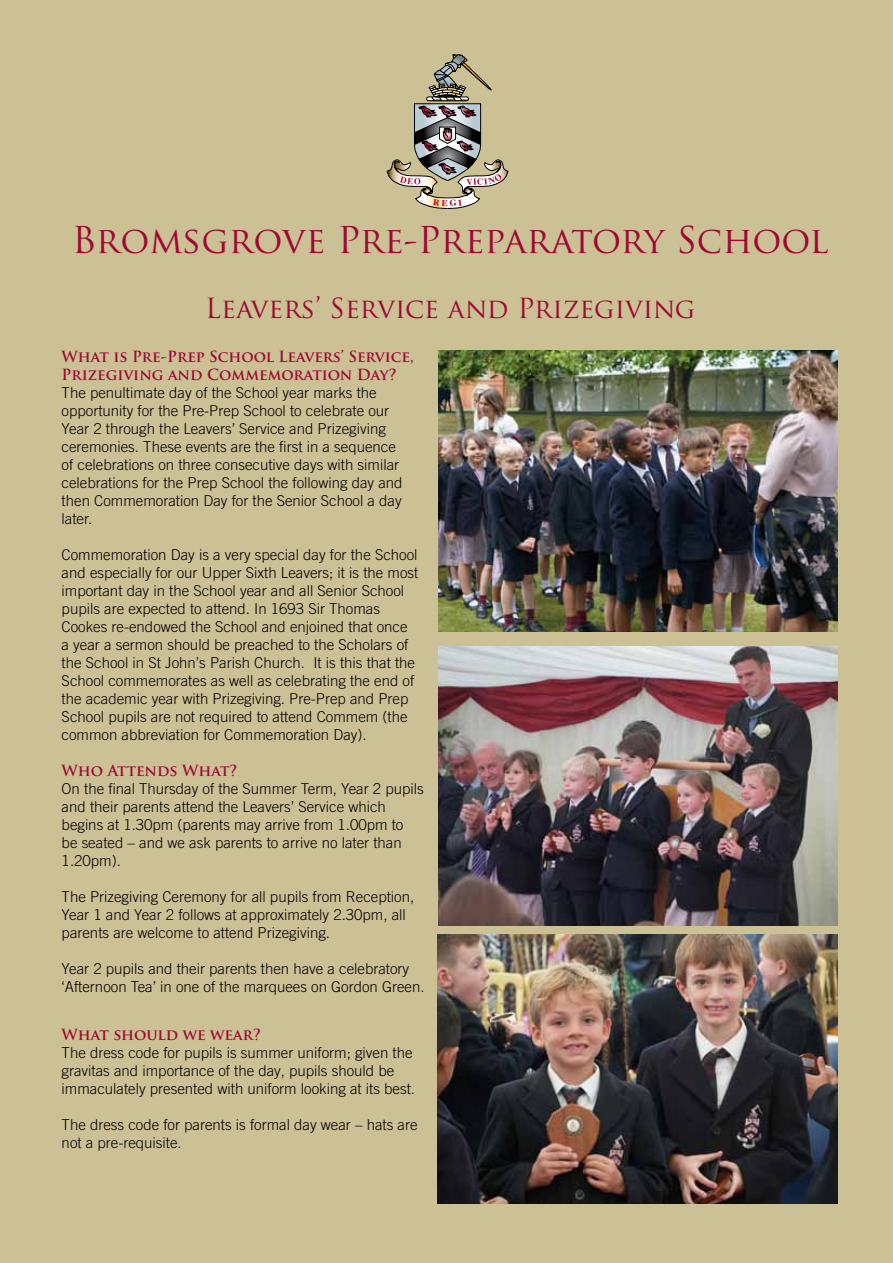
<style>
.page{position:relative;width:893px;height:1263px;background:#ccc095}
.page>*{position:absolute;margin:0;border:0;box-sizing:border-box;transform-origin:0 0}
.t1{font:36px "Trajan Pro";color:#9d0933}
.t2{font:27px "Trajan Pro";color:#9d0933}
.t3{font:300 15px/18px "Trade Gothic LT Com";color:#000}
.t4{font:700 15px/18px "Trajan Pro";color:#9d0933}
</style>
<div class="page">
<img style="left:438px;top:351px;width:400px;height:280px">
<img style="left:438px;top:646px;width:399px;height:280px">
<img style="left:438px;top:934px;width:399px;height:269px">
<svg style="left:387px;top:54px;width:121px;height:155px"></svg>
<h1 class="t1" style="left:72px;top:217px;width:759px">Bromsgrove Pre-Preparatory School</h1>
<h2 class="t2" style="left:205px;top:291px;width:492px">Leavers’ Service and Prizegiving</h2>
<p class="t4" style="left:62px;top:348px;width:354px">What is Pre-Prep School Leavers’ Service,<br>Prizegiving and Commemoration Day?</p>
<p class="t3" style="left:62px;top:384px;width:342px">The penultimate day of the School year marks the opportunity for the Pre-Prep School to celebrate our Year 2 through the Leavers’ Service and Prizegiving ceremonies. These events are the first in a sequence of celebrations on three consecutive days with similar celebrations for the Prep School the following day and then Commemoration Day for the Senior School a day later.</p>
<p class="t3" style="left:62px;top:546px;width:358px">Commemoration Day is a very special day for the School and especially for our Upper Sixth Leavers; it is the most important day in the School year and all Senior School pupils are expected to attend. In 1693 Sir Thomas Cookes re-endowed the School and enjoined that once a year a sermon should be preached to the Scholars of the School in St John’s Parish Church. It is this that the School commemorates as well as celebrating the end of the academic year with Prizegiving. Pre-Prep and Prep School pupils are not required to attend Commem (the common abbreviation for Commemoration Day).</p>
<p class="t4" style="left:62px;top:762px;width:177px">Who Attends What?</p>
<p class="t3" style="left:62px;top:780px;width:364px">On the final Thursday of the Summer Term, Year 2 pupils and their parents attend the Leavers’ Service which begins at 1.30pm (parents may arrive from 1.00pm to<br>be seated – and we ask parents to arrive no later than 1.20pm).</p>
<p class="t3" style="left:62px;top:888px;width:354px">The Prizegiving Ceremony for all pupils from Reception,<br>Year 1 and Year 2 follows at approximately 2.30pm, all parents are welcome to attend Prizegiving.</p>
<p class="t3" style="left:62px;top:960px;width:364px">Year 2 pupils and their parents then have a celebratory ‘Afternoon Tea’ in one of the marquees on Gordon Green.</p>
<p class="t4" style="left:62px;top:1026px;width:201px">What should we wear?</p>
<p class="t3" style="left:62px;top:1044px;width:355px">The dress code for pupils is summer uniform; given the gravitas and importance of the day, pupils should be immaculately presented with uniform looking at its best.</p>
<p class="t3" style="left:62px;top:1116px;width:357px">The dress code for parents is formal day wear – hats are not a pre-requisite.</p>
</div>
